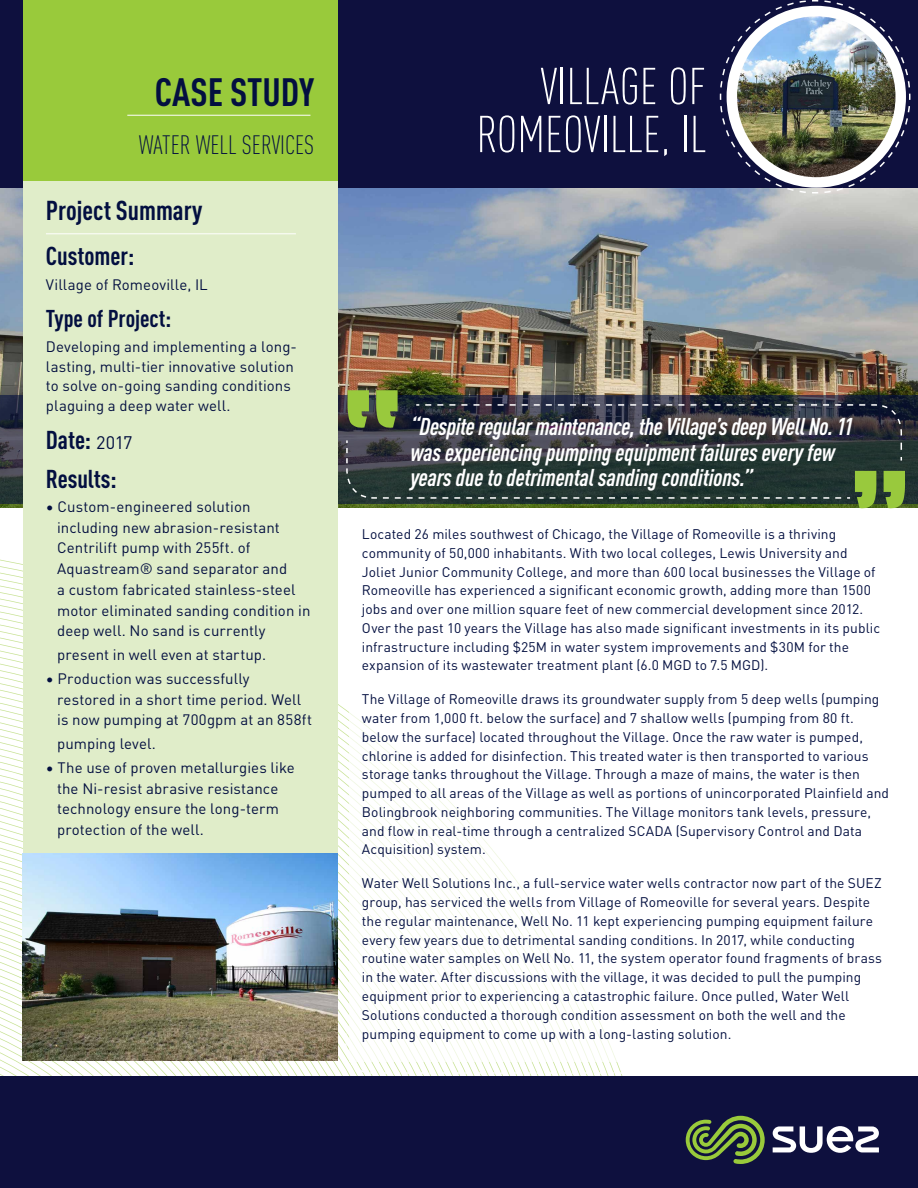
<style>
.page{position:relative;width:918px;height:1188px;background:#fff}
.page>*{position:absolute;margin:0;border:0;box-sizing:border-box;transform-origin:0 0}
.t1{font:300 condensed 51px "DINOT";color:#fff}
.t2{font:700 condensed 39px "DINOT";color:#030f40}
.t3{font:700 condensed 27px "DINOT";color:#030f40}
.t4{font:300 condensed 26.25px "DINOT";color:#030f40}
.t5{font:700 condensed 25.5px "DINOT";letter-spacing:-.005em;color:#030f40}
.t6{font:italic 700 condensed 24px/25.5px "DINOT";letter-spacing:-.01em;color:#fff}
.t7{font:700 condensed 24px "DINOT";color:#030f40}
.t8{font:15px/19.5px "DINOT";letter-spacing:.005em;color:#030f40}
.t9{font:13.8px/18.8px "DINOT";letter-spacing:.005em;color:#030f40}
.s1{font-weight:400;font-stretch:normal;font-size:18px}
</style>
<div class="page">
<svg style="left:0;top:559px;width:623px;height:517px"></svg>
<div style="left:0;top:1076px;width:918px;height:112px;background:#0e103e"></div>
<div style="left:349px;top:524px;width:558px;height:537px;background:#fff"></div>
<img style="left:338px;top:188px;width:580px;height:319px">
<img style="left:0;top:188px;width:23px;height:319px">
<div style="left:0;top:0;width:918px;height:188px;background:#0e103e"></div>
<div style="left:23px;top:0;width:315px;height:188px;background:#99ca3b"></div>
<svg style="left:686px;top:1116px;width:79px;height:48px"></svg>
<svg style="left:773px;top:1126px;width:106px;height:27px"></svg>
<hr style="left:127px;top:115px;width:183px;height:1px;background:#fff">
<img style="left:719px;top:0;width:192px;height:194px">
<svg style="left:0;top:396px;width:918px;height:108px;background:#2d343d"></svg>
<div style="left:23px;top:182px;width:315px;height:673px;background:#e0edc9"></div>
<img style="left:23px;top:853px;width:315px;height:208px">
<svg style="left:344px;top:1014px;width:279px;height:61px"></svg>
<hr style="left:46px;top:233px;width:250px;height:1px;background:#fff">
<svg style="left:345px;top:390px;width:560px;height:119px;background:#39433d"></svg>
<p class="t2" style="left:155px;top:64px;width:161px">CASE STUDY</p>
<p class="t4" style="left:139px;top:127px;width:177px">WATER WELL SERVICES</p>
<p class="t3" style="left:46px;top:190px;width:158px">Project Summary</p>
<p class="t5" style="left:46px;top:237px;width:90px">Customer:</p>
<p class="t8" style="left:46px;top:274px;width:163px">Village of Romeoville, IL</p>
<p class="t7" style="left:46px;top:301px;width:127px">Type of Project:</p>
<p class="t8" style="left:46px;top:336px;width:253px">Developing and implementing a long&shy;lasting, multi-tier innovative solution to solve on-going sanding conditions plaguing a deep water well.</p>
<p class="t5" style="left:46px;top:422px;width:88px">Date: <span class="s1">2017</span></p>
<p class="t5" style="left:46px;top:460px;width:72px">Results:</p>
<p class="t8" style="left:46px;top:496px;width:206px">• Custom-engineered solution</p>
<p class="t8" style="left:57px;top:516px;width:224px">including new abrasion-resistant</p>
<p class="t8" style="left:57px;top:537px;width:195px">Centrilift pump with 255ft. of</p>
<p class="t8" style="left:57px;top:558px;width:232px">Aquastream® sand separator and</p>
<p class="t8" style="left:57px;top:579px;width:240px">a custom fabricated stainless-steel</p>
<p class="t8" style="left:57px;top:599px;width:255px">motor eliminated sanding condition in</p>
<p class="t8" style="left:57px;top:620px;width:210px">deep well. No sand is currently</p>
<p class="t8" style="left:57px;top:644px;width:211px">present in well even at startup.</p>
<p class="t8" style="left:46px;top:668px;width:205px">• Production was successfully</p>
<p class="t8" style="left:57px;top:688px;width:246px">restored in a short time period. Well</p>
<p class="t8" style="left:57px;top:709px;width:257px">is now pumping at 700gpm at an 858ft</p>
<p class="t8" style="left:57px;top:733px;width:100px">pumping level.</p>
<p class="t8" style="left:46px;top:757px;width:250px">• The use of proven metallurgies like</p>
<p class="t8" style="left:57px;top:777px;width:223px">the Ni-resist abrasive resistance</p>
<p class="t8" style="left:57px;top:798px;width:223px">technology ensure the long-term</p>
<p class="t8" style="left:57px;top:819px;width:148px">protection of the well.</p>
<p class="t1" style="left:541px;top:52px;width:167px">VILLAGE OF</p>
<p class="t1" style="left:477px;top:100px;width:231px">ROMEOVILLE, IL</p>
<p class="t6" style="left:410px;top:412px;width:444px">“Despite regular maintenance, the Village’s deep Well No. 11 was experiencing pumping equipment failures every few years due to detrimental sanding conditions.”</p>
<p class="t9" style="left:362px;top:524px;width:520px">Located 26 miles southwest of Chicago, the Village of Romeoville is a thriving community of 50,000 inhabitants. With two local colleges, Lewis University and Joliet Junior Community College, and more than 600 local businesses the Village of Romeoville has experienced a significant economic growth, adding more than 1500 jobs and over one million square feet of new commercial development since 2012.<br>Over the past 10 years the Village has also made significant investments in its public infrastructure including $25M in water system improvements and $30M for the expansion of its wastewater treatment plant (6.0 MGD to 7.5 MGD).</p>
<p class="t9" style="left:362px;top:689px;width:529px">The Village of Romeoville draws its groundwater supply from 5 deep wells (pumping water from 1,000 ft. below the surface) and 7 shallow wells (pumping from 80 ft. below the surface) located throughout the Village. Once the raw water is pumped, chlorine is added for disinfection. This treated water is then transported to various storage tanks throughout the Village. Through a maze of mains, the water is then pumped to all areas of the Village as well as portions of unincorporated Plainfield and Bolingbrook neighboring communities. The Village monitors tank levels, pressure, and flow in real-time through a centralized SCADA (Supervisory Control and Data Acquisition) system.</p>
<p class="t9" style="left:362px;top:873px;width:522px">Water Well Solutions Inc., a full-service water wells contractor now part of the SUEZ group, has serviced the wells from Village of Romeoville for several years. Despite the regular maintenance, Well No. 11 kept experiencing pumping equipment failure every few years due to detrimental sanding conditions. In 2017, while conducting routine water samples on Well No. 11, the system operator found fragments of brass in the water. After discussions with the village, it was decided to pull the pumping equipment prior to experiencing a catastrophic failure. Once pulled, Water Well Solutions conducted a thorough condition assessment on both the well and the pumping equipment to come up with a long-lasting solution.</p>
</div>
